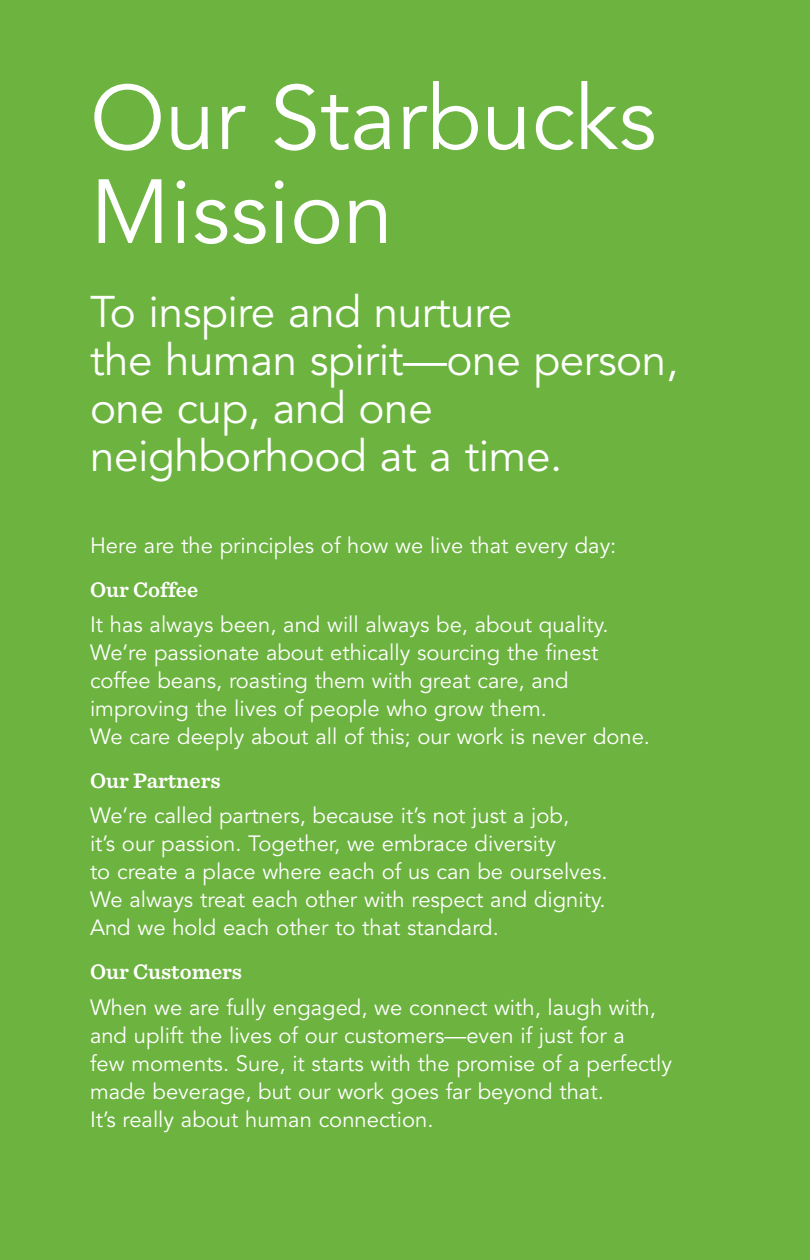
<style>
.page{position:relative;width:810px;height:1260px;background:#6cb33f}
.page>*{position:absolute;margin:0;border:0;box-sizing:border-box;transform-origin:0 0}
.t1{font:90px/94px "Avenir LT Std";color:#fff}
.t2{font:44px/48px "Avenir LT Std";letter-spacing:-.01em;color:#fff}
.t3{font:22px/28px "Avenir LT Std";color:#fff}
.t4{font:600 22px "Sentinel";color:#fff}
</style>
<div class="page">
<h1 class="t1" style="left:90px;top:74px;width:568px">Our Starbucks<br>Mission</h1>
<h2 class="t2" style="left:90px;top:289px;width:590px">To inspire and nurture<br>the human spirit—one person, one cup, and one neighborhood at a time.</h2>
<p class="t3" style="left:90px;top:532px;width:528px">Here are the principles of how we live that every day:</p>
<p class="t4" style="left:90px;top:573px;width:110px">Our Coffee</p>
<p class="t3" style="left:90px;top:611px;width:562px">It has always been, and will always be, about quality.<br>We’re passionate about ethically sourcing the finest coffee beans, roasting them with great care, and improving the lives of people who grow them.<br>We care deeply about all of this; our work is never done.</p>
<p class="t4" style="left:90px;top:764px;width:132px">Our Partners</p>
<p class="t3" style="left:90px;top:803px;width:519px">We’re called partners, because it’s not just a job,<br>it’s our passion. Together, we embrace diversity<br>to create a place where each of us can be ourselves.<br>We always treat each other with respect and dignity.<br>And we hold each other to that standard.</p>
<p class="t4" style="left:90px;top:955px;width:154px">Our Customers</p>
<p class="t3" style="left:90px;top:994px;width:584px">When we are fully engaged, we connect with, laugh with, and uplift the lives of our customers—even if just for a<br>few moments. Sure, it starts with the promise of a perfectly made beverage, but our work goes far beyond that.<br>It’s really about human connection.</p>
</div>
